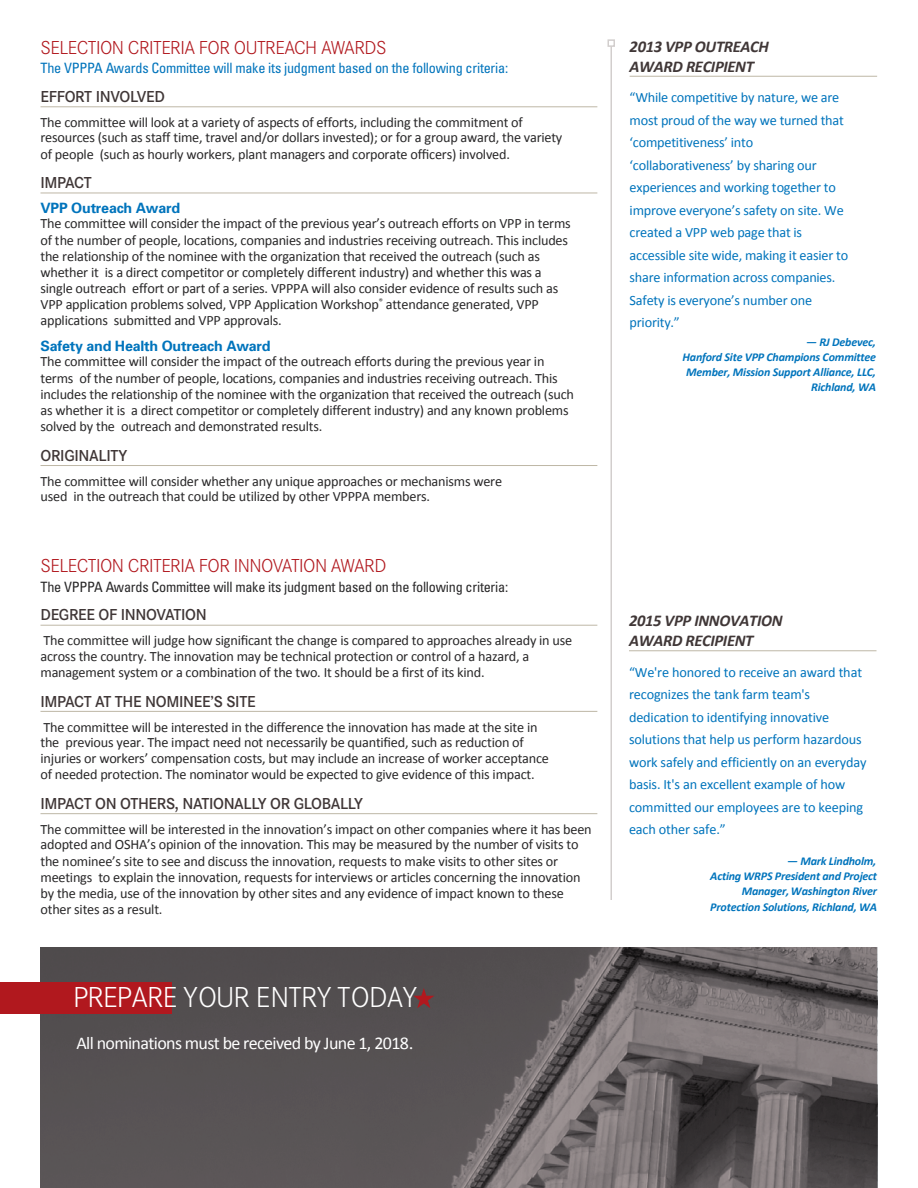
<style>
.page{position:relative;width:918px;height:1188px;background:#fff}
.page>*{position:absolute;margin:0;border:0;box-sizing:border-box;transform-origin:0 0}
.t1{font:300 30px "Corporate S";letter-spacing:-.03em;color:#fff}
.t2{font:300 19.5px "Corporate S";letter-spacing:-.03em;color:#b1181e}
.t3{font:18px "Calibri";letter-spacing:-.035em;color:#fff}
.t4{font:600 16.5px "Corporate S";letter-spacing:-.02em;color:#403737}
.t5{font:italic 700 16.5px/19.8px "Calibri";letter-spacing:-.02em;color:#403737}
.t6{font:14.25px/16.2px "Calibri";letter-spacing:-.015em;color:#292829}
.t7{font:14.25px/22.5px "Calibri";letter-spacing:-.015em;color:#0074bc}
.t8{font:condensed 14.25px "Univers";letter-spacing:-.015em;color:#0074bc}
.t9{font:condensed 14.25px "Univers";letter-spacing:-.015em;color:#292829}
.t10{font:700 14.25px "Univers";letter-spacing:-.015em;color:#0074bc}
.t11{font:italic 700 12px/15.1px "Calibri";letter-spacing:-.015em;color:#0074bc;text-align:right}
.s1{font-family:"Corporate S";font-weight:300;font-size:21px}
</style>
<div class="page">
<svg style="left:40px;top:948px;width:838px;height:240px;background:#5e595a"></svg>
<hr style="left:40px;top:106px;width:557px;height:1px;background:#beb7a6">
<hr style="left:40px;top:193px;width:557px;height:1px;background:#beb7a6">
<hr style="left:40px;top:465px;width:557px;height:1px;background:#beb7a6">
<hr style="left:40px;top:625px;width:557px;height:1px;background:#beb7a6">
<hr style="left:40px;top:711px;width:557px;height:1px;background:#beb7a6">
<hr style="left:40px;top:813px;width:557px;height:1px;background:#beb7a6">
<hr style="left:629px;top:650px;width:248px;height:1px;background:#beb7a6">
<hr style="left:630px;top:76px;width:247px;height:1px;background:#beb7a6">
<hr style="left:610px;top:46px;width:2px;height:854px;background:#d2cecd">
<div style="left:608px;top:39px;width:7px;height:8px;border:2px solid #d2cecd"></div>
<div style="left:0;top:982px;width:172px;height:32px;background:#b1181e"></div>
<svg style="left:413px;top:988px;width:21px;height:20px"></svg>
<h2 class="t2" style="left:40px;top:37px;width:348px">SELECTION CRITERIA FOR OUTREACH AWARDS</h2>
<p class="t8" style="left:40px;top:59px;width:469px">The VPPPA Awards Committee will make its judgment based on the following criteria:</p>
<p class="t4" style="left:40px;top:87px;width:35px">EFFORT</p>
<p class="t4" style="left:96px;top:87px;width:14px">INVOLVE</p>
<p class="t4" style="left:154px;top:87px;width:12px">D</p>
<p class="t6" style="left:40px;top:114px;width:523px;line-height:15.8px">The committee will look at a variety of aspects of efforts, including the commitment of resources (such as staff time, travel and/or dollars invested); or for a group award, the variety of people (such as hourly workers, plant managers and corporate officers) involved.</p>
<p class="t4" style="left:40px;top:173px;width:15px">IMPACT</p>
<p class="t10" style="left:40px;top:199px;width:141px">VPP Outreach Award</p>
<p class="t6" style="left:40px;top:215px;width:532px">The committee will consider the impact of the previous year’s outreach efforts on VPP in terms of the number of people, locations, companies and industries receiving outreach. This includes the relationship of the nominee with the organization that received the outreach (such as whether it is a direct competitor or completely different industry) and whether this was a single outreach effort or part of a series. VPPPA will also consider evidence of results such as VPP application problems solved, VPP Application Workshop<sup>®</sup> attendance generated, VPP applications submitted and VPP approvals.</p>
<p class="t10" style="left:41px;top:337px;width:232px">Safety and Health Outreach Award</p>
<p class="t6" style="left:41px;top:353px;width:535px">The committee will consider the impact of the outreach efforts during the previous year in terms of the number of people, locations, companies and industries receiving outreach. This includes the relationship of the nominee with the organization that received the outreach (such as whether it is a direct competitor or completely different industry) and any known problems solved by the outreach and demonstrated results.</p>
<p class="t4" style="left:40px;top:446px;width:20px">ORIGINALITY</p>
<p class="t6" style="left:40px;top:473px;width:463px;line-height:15.5px">The committee will consider whether any unique approaches or mechanisms were used in the outreach that could be utilized by other VPPPA members.</p>
<h2 class="t2" style="left:40px;top:555px;width:348px">SELECTION CRITERIA FOR I NNOVATION AWARD</h2>
<p class="t9" style="left:40px;top:577px;width:469px">The VPPPA Awards Committee will make its judgment based on the following criteria:</p>
<p class="t4" style="left:40px;top:606px;width:10px">DEGREE</p>
<p class="t4" style="left:99px;top:606px;width:37px">OF INNOVATION</p>
<p class="t6" style="left:40px;top:632px;width:533px;line-height:15.8px">The committee will judge how significant the change is compared to approaches already in use across the country. The innovation may be technical protection or control of a hazard, a management system or a combination of the two. It should be a first of its kind.</p>
<p class="t4" style="left:40px;top:692px;width:15px">IMPACT</p>
<p class="t4" style="left:95px;top:692px;width:71px">AT THE NOMINEE</p>
<p class="t4" style="left:210px;top:692px;width:32px">’S SITE</p>
<p class="t6" style="left:40px;top:719px;width:510px">The committee will be interested in the difference the innovation has made at the site in the previous year. The impact need not necessarily be quantified, such as reduction of injuries or workers’ compensation costs, but may include an increase of worker acceptance of needed protection. The nominator would be expected to give evidence of this impact.</p>
<p class="t4" style="left:40px;top:794px;width:15px">IMPACT</p>
<p class="t4" style="left:95px;top:794px;width:107px">ON OTHERS, NATIONALLY</p>
<p class="t4" style="left:270px;top:794px;width:70px">OR GLOBALLY</p>
<p class="t6" style="left:40px;top:821px;width:553px">The committee will be interested in the innovation’s impact on other companies where it has been adopted and OSHA’s opinion of the innovation. This may be measured by the number of visits to the nominee’s site to see and discuss the innovation, requests to make visits to other sites or meetings to explain the innovation, requests for interviews or articles concerning the innovation by the media, use of the innovation by other sites and any evidence of impact known to these other sites as a result.</p>
<h1 class="t1" style="left:73px;top:980px;width:346px">PREPARE YOUR ENTRY TODAY</h1>
<p class="t3" style="left:76px;top:1030px;width:339px">All nominations must be received by June 1, 2018<span class="s1">.</span></p>
<p class="t5" style="left:630px;top:36px;width:141px">2013 VPP OUTREACH<br>AWARD RECIPIENT</p>
<p class="t7" style="left:630px;top:86px;width:220px">“While competitive by nature, we are most proud of the way we turned that ‘competitiveness’ into ‘collaborativeness’ by sharing our experiences and working together to improve everyone’s safety on site. We created a VPP web page that is accessible site wide, making it easier to share information across companies.<br>Safety is everyone’s number one priority.”</p>
<p class="t11" style="left:683px;top:334px;width:195px">— RJ Debevec,<br>Hanford Site VPP Champions Committee<br>Member, Mission Support Alliance, LLC,<br>Richland, WA</p>
<p class="t5" style="left:629px;top:610px;width:155px">2015 VPP INNOVATION<br>AWARD RECIPIENT</p>
<p class="t7" style="left:629px;top:660px;width:239px">“We're honored to receive an award that recognizes the tank farm team's dedication to identifying innovative solutions that help us perform hazardous work safely and efficiently on an everyday basis. It's an excellent example of how committed our employees are to keeping each other safe.”</p>
<p class="t11" style="left:710px;top:853px;width:168px">— Mark Lindholm,<br>Acting WRPS President and Project<br>Manager,Washington River<br>Protection Solutions, Richland, WA</p>
</div>
